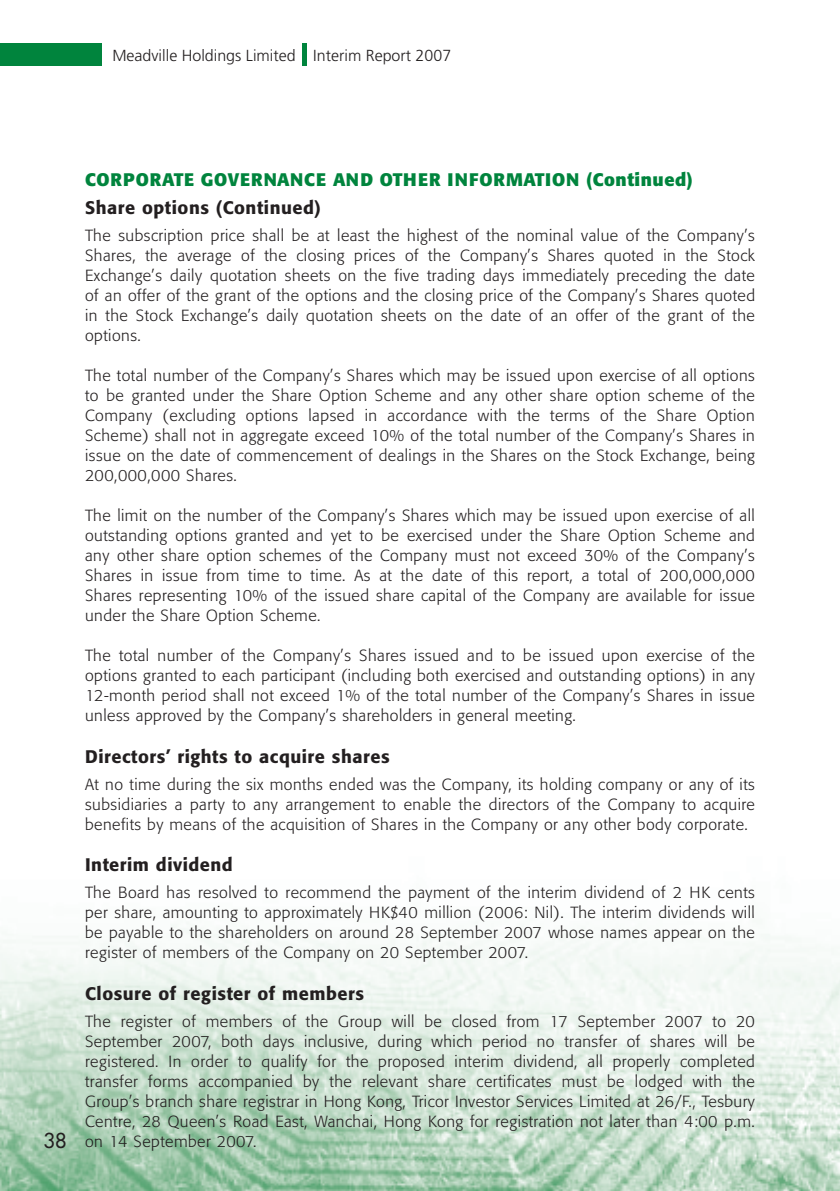
<style>
.page{position:relative;width:840px;height:1191px;background:#fff}
.page>*{position:absolute;margin:0;border:0;box-sizing:border-box;transform-origin:0 0}
.t1{font:20px "Futura";color:#231f20}
.t2{font:500 18px "Formata";letter-spacing:.03em;color:#231f20}
.t3{font:700 18px "Formata";letter-spacing:.03em;color:#00843d}
.t4{font:300 16px/20px "Formata";letter-spacing:.03em;color:#231f20;text-align:justify}
.t5{font:300 16px "Frutiger";color:#231f20}
</style>
<div class="page">
<img style="left:0;top:925px;width:839px;height:265px">
<div style="left:0;top:43px;width:101px;height:22px;background:#00843d"></div>
<hr style="left:302px;top:43px;width:4px;height:22px;background:#00843d">
<p class="t5" style="left:112px;top:50px;width:340px">Meadville Holdings Limited Interim Report 2007</p>
<p class="t1" style="left:44px;top:1127px;width:25px">38</p>
<p class="t3" style="left:85px;top:173px;width:609px">CORPORATE GOVERNANCE AND OTHER INFORMATION (Continued)</p>
<p class="t2" style="left:85px;top:201px;width:237px">Share options (Continued)</p>
<p class="t4" style="left:85px;top:227px;width:671px">The subscription price shall be at least the highest of the nominal value of the Company’s Shares, the average of the closing prices of the Company’s Shares quoted in the Stock Exchange’s daily quotation sheets on the five trading days immediately preceding the date of an offer of the grant of the options and the closing price of the Company’s Shares quoted in the Stock Exchange’s daily quotation sheets on the date of an offer of the grant of the options.</p>
<p class="t4" style="left:85px;top:367px;width:671px">The total number of the Company’s Shares which may be issued upon exercise of all options to be granted under the Share Option Scheme and any other share option scheme of the Company (excluding options lapsed in accordance with the terms of the Share Option Scheme) shall not in aggregate exceed 10% of the total number of the Company’s Shares in issue on the date of commencement of dealings in the Shares on the Stock Exchange, being 200,000,000 Shares.</p>
<p class="t4" style="left:85px;top:507px;width:671px">The limit on the number of the Company’s Shares which may be issued upon exercise of all outstanding options granted and yet to be exercised under the Share Option Scheme and any other share option schemes of the Company must not exceed 30% of the Company’s Shares in issue from time to time. As at the date of this report, a total of 200,000,000<br>Shares representing 10% of the issued share capital of the Company are available for issue under the Share Option Scheme.</p>
<p class="t4" style="left:85px;top:647px;width:671px">The total number of the Company’s Shares issued and to be issued upon exercise of the options granted to each participant (including both exercised and outstanding options) in any 12-month period shall not exceed 1% of the total number of the Company’s Shares in issue unless approved by the Company’s shareholders in general meeting.</p>
<p class="t2" style="left:85px;top:750px;width:306px">Directors’ rights to acquire shares</p>
<p class="t4" style="left:85px;top:775px;width:671px">At no time during the six months ended was the Company, its holding company or any of its subsidiaries a party to any arrangement to enable the directors of the Company to acquire benefits by means of the acquisition of Shares in the Company or any other body corporate.</p>
<p class="t2" style="left:85px;top:858px;width:149px">Interim dividend</p>
<p class="t4" style="left:85px;top:884px;width:671px">The Board has resolved to recommend the payment of the interim dividend of 2 HK cents per share, amounting to approximately HK$40 million (2006: Nil). The interim dividends will be payable to the shareholders on around 28 September 2007 whose names appear on the register of members of the Company on 20 September 2007.</p>
<p class="t2" style="left:85px;top:987px;width:280px">Closure of register of members</p>
<p class="t4" style="left:85px;top:1012px;width:671px">The register of members of the Group will be closed from 17 September 2007 to 20<br>September 2007, both days inclusive, during which period no transfer of shares will be registered. In order to qualify for the proposed interim dividend, all properly completed transfer forms accompanied by the relevant share certificates must be lodged with the Group’s branch share registrar in Hong Kong, Tricor Investor Services Limited at 26/F., Tesbury Centre, 28 Queen’s Road East, Wanchai, Hong Kong for registration not later than 4:00 p.m. on 14 September 2007.</p>
</div>
